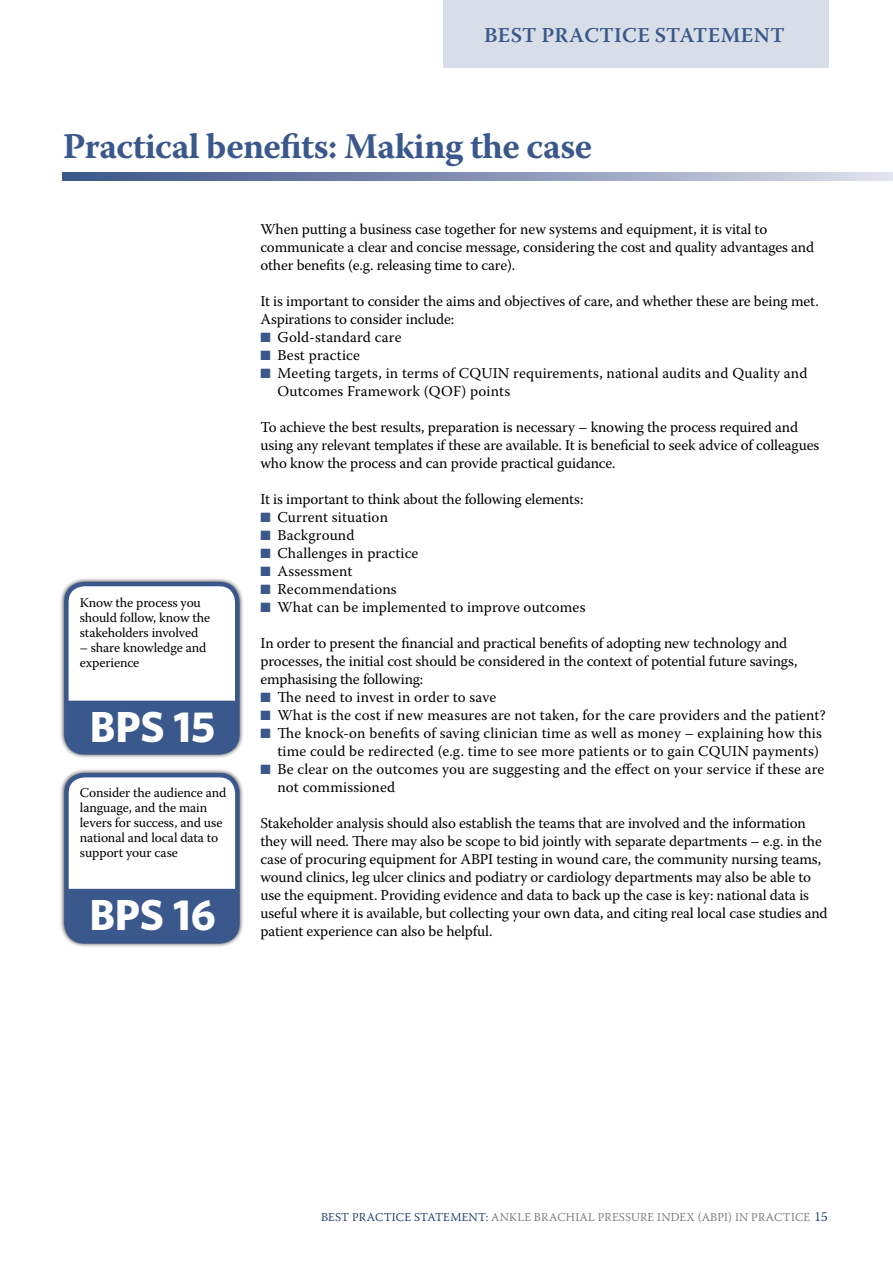
<style>
.page{position:relative;width:893px;height:1263px;background:#fff}
.page>*{position:absolute;margin:0;border:0;box-sizing:border-box;transform-origin:0 0}
.t1{font:700 43.5px "Whitney";color:#fff}
.t2{font:700 36px "Warnock Pro";letter-spacing:-.015em;color:#3a588b}
.t3{font:600 21px "Warnock Pro";letter-spacing:.01em;color:#3a588b}
.t4{font:15px/18px "Warnock Pro";letter-spacing:-.01em;color:#000}
.t5{font:15px/18px "Warnock Pro";letter-spacing:.01em;color:#000}
.t6{font:13.5px/15px "Warnock Pro";letter-spacing:-.01em;color:#000}
.t7{font:300 12px "Warnock Pro";letter-spacing:.015em;color:#737172}
.s1{color:#3a588b}
.s2{color:#102e65}
.s3{font-size:13.5px;color:#102e65}
</style>
<div class="page">
<div style="left:444px;top:0;width:385px;height:68px;background:#d8dee8"></div>
<svg style="left:63px;top:172px;width:830px;height:9px;background:#8895b7"></svg>
<div style="left:59px;top:768px;width:185px;height:180px;background:#000;opacity:.75"></div>
<div style="left:66px;top:775px;width:171px;height:166px;background:#fff;border-radius:18px"></div>
<div style="left:64px;top:773px;width:176px;height:171px;border:4px solid #3a588b;border-radius:18px"></div>
<div style="left:59px;top:577px;width:185px;height:182px;background:#000;opacity:.75"></div>
<div style="left:66px;top:584px;width:171px;height:168px;background:#fff;border-radius:18px"></div>
<div style="left:64px;top:582px;width:175px;height:173px;border:4px solid #3a588b;border-radius:18px"></div>
<div style="left:68px;top:889px;width:168px;height:53px;background:#3a588b"></div>
<div style="left:68px;top:701px;width:168px;height:52px;background:#3a588b"></div>
<h3 class="t3" style="left:484px;top:23px;width:302px">BEST PRACTICE STATEMENT</h3>
<h2 class="t2" style="left:63px;top:125px;width:531px">Practical benefits: Making the case</h2>
<p class="t6" style="left:80px;top:595px;width:132px">Know the process you should follow, know the stakeholders involved</p>
<p class="t6" style="left:80px;top:640px;width:128px">– share knowledge and experience</p>
<h1 class="t1" style="left:90px;top:701px;width:127px">BPS 15</h1>
<p class="t6" style="left:80px;top:785px;width:148px">Consider the audience and language, and the main levers for success, and use national and local data to support your case</p>
<h1 class="t1" style="left:89px;top:889px;width:128px">BPS 16</h1>
<p class="t4" style="left:260px;top:220px;width:555px">When putting a business case together for new systems and equipment, it is vital to communicate a clear and concise message, considering the cost and quality advantages and other benefits (e.g. releasing time to care).</p>
<p class="t4" style="left:260px;top:292px;width:560px">It is important to consider the aims and objectives of care, and whether these are being met.<br>Aspirations to consider include:</p>
<p class="t5" style="left:260px;top:328px;width:143px"><span class="s1">■</span> Gold-standard care</p>
<p class="t5" style="left:260px;top:346px;width:101px"><span class="s1">■</span> Best practice</p>
<p class="t5" style="left:277px;top:364px;width:531px;text-indent:-17px"><span class="s1">■</span> Meeting targets, in terms of CQUIN requirements, national audits and Quality and<br>Outcomes Framework (QOF) points</p>
<p class="t4" style="left:260px;top:418px;width:560px">To achieve the best results, preparation is necessary – knowing the process required and using any relevant templates if these are available. It is beneficial to seek advice of colleagues who know the process and can provide practical guidance.</p>
<p class="t4" style="left:260px;top:490px;width:325px">It is important to think about the following elements:</p>
<p class="t5" style="left:260px;top:508px;width:129px"><span class="s1">■</span> Current situation</p>
<p class="t5" style="left:260px;top:526px;width:96px"><span class="s1">■</span> Background</p>
<p class="t5" style="left:260px;top:544px;width:159px"><span class="s1">■</span> Challenges in practice</p>
<p class="t5" style="left:260px;top:562px;width:94px"><span class="s1">■</span> Assessment</p>
<p class="t5" style="left:260px;top:580px;width:138px"><span class="s1">■</span> Recommendations</p>
<p class="t5" style="left:260px;top:598px;width:327px"><span class="s1">■</span> What can be implemented to improve outcomes</p>
<p class="t4" style="left:260px;top:634px;width:539px">In order to present the financial and practical benefits of adopting new technology and processes, the initial cost should be considered in the context of potential future savings, emphasising the following:</p>
<p class="t5" style="left:260px;top:688px;width:237px"><span class="s1">■</span> The need to invest in order to save</p>
<p class="t5" style="left:260px;top:706px;width:567px"><span class="s1">■</span> What is the cost if new measures are not taken, for the care providers and the patient?</p>
<p class="t5" style="left:260px;top:724px;width:563px;text-align:right"><span class="s1">■</span> The knock-on benefits of saving clinician time as well as money – explaining how this time could be redirected (e.g. time to see more patients or to gain CQUIN payments)</p>
<p class="t5" style="left:277px;top:760px;width:548px;text-indent:-17px"><span class="s1">■</span> Be clear on the outcomes you are suggesting and the effect on your service if these are not commissioned</p>
<p class="t4" style="left:260px;top:814px;width:569px">Stakeholder analysis should also establish the teams that are involved and the information they will need. There may also be scope to bid jointly with separate departments – e.g. in the case of procuring equipment for ABPI testing in wound care, the community nursing teams, wound clinics, leg ulcer clinics and podiatry or cardiology departments may also be able to use the equipment. Providing evidence and data to back up the case is key: national data is useful where it is available, but collecting your own data, and citing real local case studies and patient experience can also be helpful.</p>
<p class="t7" style="left:321px;top:1210px;width:508px"><span class="s2">BEST PRACTICE STATEMENT:</span> ANKLE BRACHIAL PRESSURE INDEX (ABPI) IN PRACTICE <span class="s3">15</span></p>
</div>
